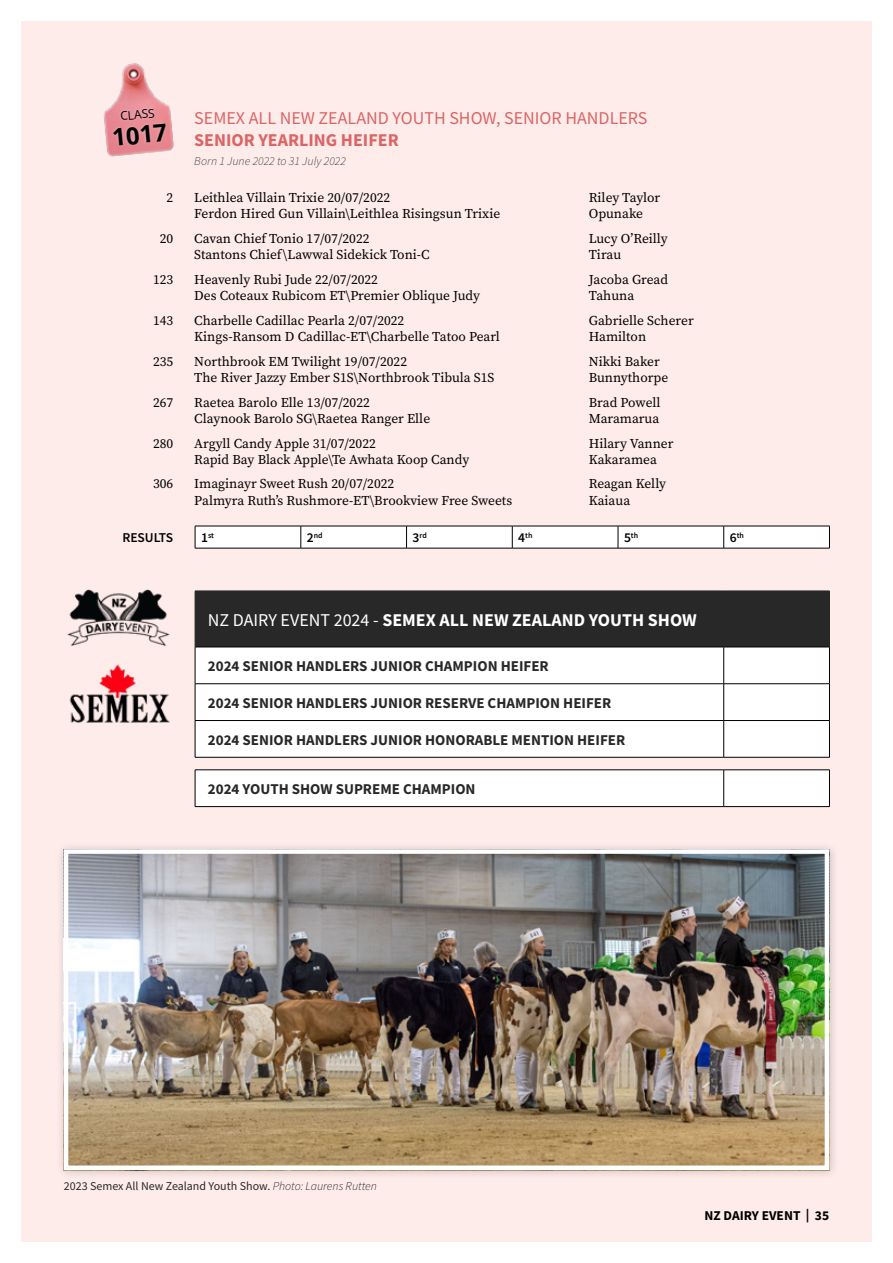
<style>
.page{position:relative;width:893px;height:1263px;background:#fff}
.page>*{position:absolute;margin:0;border:0;box-sizing:border-box;transform-origin:0 0}
.t1{font:700 24px "Open Sans";color:#000}
.t2{font:700 18px "Source Sans Pro";color:#fff}
.t3{font:18px "Source Sans Pro";color:#db6464}
.t4{font:700 18px "Source Sans Pro";color:#db6464}
.t5{font:700 15px "Source Sans Pro";color:#292829}
.t6{font:13.5px "Source Serif Pro";color:#000}
.t7{font:700 13.5px "Source Sans Pro";color:#000}
.t8{font:600 13.5px "Source Sans Pro";color:#000}
.t9{font:12px "Source Sans Pro";color:#292829}
.t10{font:italic 300 12px "Source Sans Pro";color:#414042}
.t11{font:12px "Open Sans";color:#000}
.t12{font:600 7.8px "Source Sans Pro";color:#000}
.s1{font-size:13.5px}
.s2{font-weight:400}
.s3{font-weight:300;font-style:italic}
</style>
<div class="page">
<div style="left:21px;top:21px;width:851px;height:1221px;background:#feeceb"></div>
<div style="left:196px;top:592px;width:633px;height:55px;background:#292829"></div>
<div style="left:196px;top:648px;width:633px;height:109px;background:#fff"></div>
<hr style="left:195px;top:647px;width:529px;height:1px;background:#000">
<hr style="left:195px;top:647px;width:1px;height:36px;background:#000">
<hr style="left:724px;top:647px;width:106px;height:1px;background:#000">
<hr style="left:723px;top:647px;width:1px;height:36px;background:#000">
<hr style="left:829px;top:647px;width:1px;height:36px;background:#000">
<hr style="left:195px;top:683px;width:529px;height:1px;background:#000">
<hr style="left:195px;top:684px;width:1px;height:36px;background:#000">
<hr style="left:724px;top:683px;width:106px;height:1px;background:#000">
<hr style="left:723px;top:684px;width:1px;height:36px;background:#000">
<hr style="left:829px;top:684px;width:1px;height:36px;background:#000">
<hr style="left:195px;top:720px;width:529px;height:1px;background:#000">
<hr style="left:195px;top:721px;width:1px;height:36px;background:#000">
<hr style="left:724px;top:720px;width:106px;height:1px;background:#000">
<hr style="left:723px;top:721px;width:1px;height:36px;background:#000">
<hr style="left:829px;top:721px;width:1px;height:36px;background:#000">
<hr style="left:195px;top:757px;width:529px;height:1px;background:#000">
<hr style="left:724px;top:757px;width:106px;height:1px;background:#000">
<hr style="left:195px;top:591px;width:529px;height:1px;background:#292829">
<hr style="left:195px;top:591px;width:1px;height:56px;background:#292829">
<hr style="left:724px;top:591px;width:106px;height:1px;background:#292829">
<hr style="left:723px;top:591px;width:1px;height:56px;background:#292829">
<hr style="left:829px;top:591px;width:1px;height:56px;background:#292829">
<img style="left:67px;top:589px;width:103px;height:57px">
<img style="left:69px;top:664px;width:101px;height:59px">
<div style="left:196px;top:770px;width:633px;height:36px;background:#fff"></div>
<hr style="left:195px;top:769px;width:529px;height:1px;background:#000">
<hr style="left:195px;top:770px;width:1px;height:36px;background:#000">
<hr style="left:724px;top:769px;width:106px;height:1px;background:#000">
<hr style="left:723px;top:770px;width:1px;height:36px;background:#000">
<hr style="left:829px;top:770px;width:1px;height:36px;background:#000">
<hr style="left:195px;top:806px;width:529px;height:1px;background:#000">
<hr style="left:724px;top:806px;width:106px;height:1px;background:#000">
<svg style="left:195px;top:526px;width:635px;height:22px;background:#f2f2f2"></svg>
<hr style="left:195px;top:548px;width:106px;height:1px;background:#000">
<hr style="left:301px;top:548px;width:106px;height:1px;background:#000">
<hr style="left:407px;top:548px;width:105px;height:1px;background:#000">
<hr style="left:512px;top:548px;width:106px;height:1px;background:#000">
<hr style="left:618px;top:548px;width:106px;height:1px;background:#000">
<hr style="left:724px;top:548px;width:106px;height:1px;background:#000">
<img style="left:103px;top:63px;width:71px;height:94px">
<svg style="left:110px;top:105px;width:61px;height:44px;background:#e8919a"></svg>
<div style="left:56px;top:841px;width:783px;height:339px;background:#000;opacity:.2"></div>
<img style="left:69px;top:854px;width:755px;height:311px">
<div style="left:64px;top:849px;width:765px;height:321px;border:4px solid #fff"></div>
<p class="t11" style="left:119px;top:108px;width:36px;rotate:-6deg">CLASS</p>
<h1 class="t1" style="left:111px;top:120px;width:56px;rotate:-5deg">1017</h1>
<h2 class="t3" style="left:194px;top:107px;width:455px">SEMEX ALL NEW ZEALAND YOUTH SHOW, SENIOR HANDLERS</h2>
<h2 class="t4" style="left:194px;top:128px;width:206px">SENIOR YEARLING HEIFER</h2>
<p class="t10" style="left:194px;top:153px;width:153px">Born 1 June 2022 to 31 July 2022</p>
<p class="t6" style="left:167px;top:189px;width:8px">2</p>
<p class="t6" style="left:194px;top:189px;width:197px">Leithlea Villain Trixie 20/07/2022</p>
<p class="t6" style="left:589px;top:189px;width:73px">Riley Taylor</p>
<p class="t6" style="left:194px;top:205px;width:307px">Ferdon Hired Gun Villain\Leithlea Risingsun Trixie</p>
<p class="t6" style="left:589px;top:205px;width:56px">Opunake</p>
<p class="t6" style="left:160px;top:229px;width:15px">20</p>
<p class="t6" style="left:194px;top:229px;width:177px">Cavan Chief Tonio 17/07/2022</p>
<p class="t6" style="left:589px;top:229px;width:80px">Lucy O’Reilly</p>
<p class="t6" style="left:194px;top:246px;width:237px">Stantons Chief\Lawwal Sidekick Toni-C</p>
<p class="t6" style="left:589px;top:246px;width:34px">Tirau</p>
<p class="t6" style="left:153px;top:270px;width:22px">123</p>
<p class="t6" style="left:194px;top:270px;width:185px">Heavenly Rubi Jude 22/07/2022</p>
<p class="t6" style="left:589px;top:270px;width:81px">Jacoba Gread</p>
<p class="t6" style="left:194px;top:287px;width:287px">Des Coteaux Rubicom ET\Premier Oblique Judy</p>
<p class="t6" style="left:589px;top:287px;width:47px">Tahuna</p>
<p class="t6" style="left:153px;top:311px;width:22px">143</p>
<p class="t6" style="left:194px;top:311px;width:212px">Charbelle Cadillac Pearla 2/07/2022</p>
<p class="t6" style="left:589px;top:311px;width:106px">Gabrielle Scherer</p>
<p class="t6" style="left:194px;top:327px;width:307px">Kings-Ransom D Cadillac-ET\Charbelle Tatoo Pearl</p>
<p class="t6" style="left:589px;top:327px;width:59px">Hamilton</p>
<p class="t6" style="left:153px;top:352px;width:22px">235</p>
<p class="t6" style="left:194px;top:352px;width:214px">Northbrook EM Twilight 19/07/2022</p>
<p class="t6" style="left:589px;top:352px;width:72px">Nikki Baker</p>
<p class="t6" style="left:194px;top:368px;width:302px">The River Jazzy Ember S1S\Northbrook Tibula S1S</p>
<p class="t6" style="left:589px;top:368px;width:81px">Bunnythorpe</p>
<p class="t6" style="left:153px;top:393px;width:22px">267</p>
<p class="t6" style="left:194px;top:393px;width:177px">Raetea Barolo Elle 13/07/2022</p>
<p class="t6" style="left:589px;top:393px;width:73px">Brad Powell</p>
<p class="t6" style="left:194px;top:409px;width:237px">Claynook Barolo SG\Raetea Ranger Elle</p>
<p class="t6" style="left:589px;top:409px;width:72px">Maramarua</p>
<p class="t6" style="left:153px;top:434px;width:22px">280</p>
<p class="t6" style="left:194px;top:434px;width:183px">Argyll Candy Apple 31/07/2022</p>
<p class="t6" style="left:589px;top:434px;width:86px">Hilary Vanner</p>
<p class="t6" style="left:194px;top:450px;width:276px">Rapid Bay Black Apple\Te Awhata Koop Candy</p>
<p class="t6" style="left:589px;top:450px;width:70px">Kakaramea</p>
<p class="t6" style="left:153px;top:475px;width:22px">306</p>
<p class="t6" style="left:194px;top:475px;width:202px">Imaginayr Sweet Rush 20/07/2022</p>
<p class="t6" style="left:589px;top:475px;width:79px">Reagan Kelly</p>
<p class="t6" style="left:194px;top:491px;width:319px">Palmyra Ruth’s Rushmore-ET\Brookview Free Sweets</p>
<p class="t6" style="left:589px;top:491px;width:43px">Kaiaua</p>
<p class="t8" style="left:122px;top:529px;width:52px">RESULTS</p>
<p class="t12" style="left:201px;top:530px;width:15px"><span class="s1">1</span>st</p>
<p class="t12" style="left:307px;top:530px;width:17px"><span class="s1">2</span>nd</p>
<p class="t12" style="left:413px;top:530px;width:16px"><span class="s1">3</span>rd</p>
<p class="t12" style="left:518px;top:530px;width:16px"><span class="s1">4</span>th</p>
<p class="t12" style="left:624px;top:530px;width:16px"><span class="s1">5</span>th</p>
<p class="t12" style="left:730px;top:530px;width:16px"><span class="s1">6</span>th</p>
<h2 class="t2" style="left:208px;top:607px;width:491px"><span class="s2">NZ DAIRY EVENT 2024 -</span> SEMEX ALL NEW ZEALAND YOUTH SHOW</h2>
<p class="t5" style="left:208px;top:656px;width:342px">2024 SENIOR HANDLERS JUNIOR CHAMPION HEIFER</p>
<p class="t5" style="left:208px;top:693px;width:405px">2024 SENIOR HANDLERS JUNIOR RESERVE CHAMPION HEIFER</p>
<p class="t5" style="left:208px;top:729px;width:419px">2024 SENIOR HANDLERS JUNIOR HONORABLE MENTION HEIFER</p>
<p class="t5" style="left:208px;top:779px;width:269px">2024 YOUTH SHOW SUPREME CHAMPION</p>
<p class="t9" style="left:64px;top:1178px;width:315px">2023 Semex All New Zealand Youth Show. <span class="s3">Photo: Laurens Rutten</span></p>
<p class="t7" style="left:705px;top:1207px;width:126px">NZ DAIRY EVENT | 35</p>
</div>
